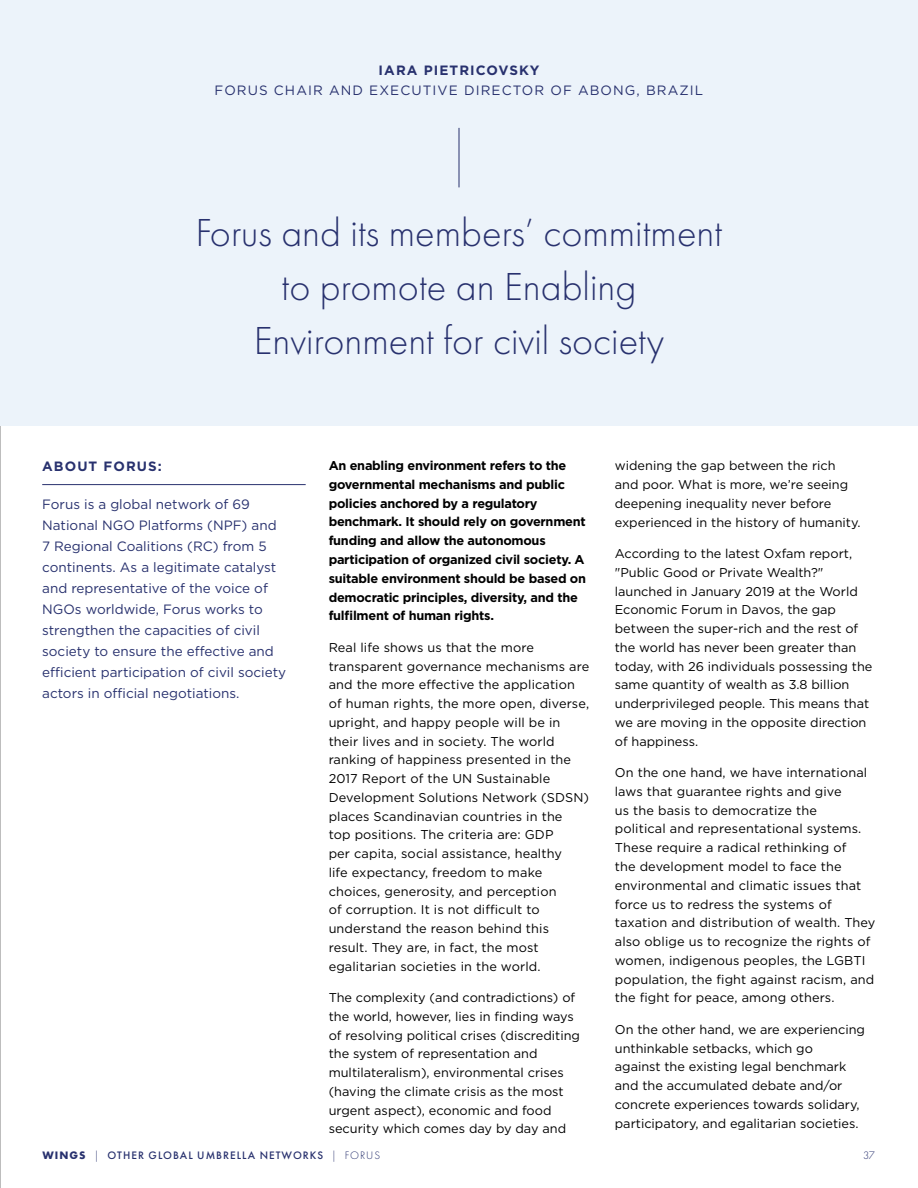
<style>
.page{position:relative;width:918px;height:1188px;background:#fff}
.page>*{position:absolute;margin:0;border:0;box-sizing:border-box;transform-origin:0 0}
.t1{font:300 40.5px/54px "Futura PT";color:#28316e;text-align:center}
.t2{font:13.5px/21px "Gotham";color:#28316e}
.t3{font:13.5px "Gotham";letter-spacing:.08em;color:#28316e}
.t4{font:700 13.5px "Gotham";letter-spacing:.08em;color:#28316e}
.t5{font:12.75px/18.8px "Gotham";color:#000}
.t6{font:700 12.75px/18.8px "Gotham";letter-spacing:-.02em;color:#000}
.t7{font:500 11.25px "Futura PT";letter-spacing:.09em;color:#28316e}
.t8{font:300 11.25px "Futura PT";color:#28316e}
.s1{font-weight:700}
.s2{font-weight:300}
</style>
<div class="page">
<hr style="left:0;top:0;width:1px;height:1188px;background:#000">
<div style="left:0;top:0;width:918px;height:425px;background:#ecf3fa"></div>
<hr style="left:459px;top:128px;width:1px;height:59px;background:#28316e">
<hr style="left:42px;top:484px;width:264px;height:1px;background:#28316e">
<p class="t4" style="left:379px;top:61px;width:162px">IARA PIETRICOVSKY</p>
<p class="t3" style="left:215px;top:81px;width:490px">FORUS CHAIR AND EXECUTIVE DIRECTOR OF ABONG, BRAZIL</p>
<h1 class="t1" style="left:196px;top:206px;width:528px">Forus and its members’ commitment to promote an Enabling<br>Environment for civil society</h1>
<p class="t4" style="left:42px;top:457px;width:121px">ABOUT FORUS:</p>
<p class="t2" style="left:42px;top:493px;width:246px">Forus is a global network of 69<br>National NGO Platforms (NPF) and 7 Regional Coalitions (RC) from 5 continents. As a legitimate catalyst and representative of the voice of NGOs worldwide, Forus works to strengthen the capacities of civil society to ensure the effective and efficient participation of civil society actors in official negotiations.</p>
<p class="t6" style="left:329px;top:456px;width:259px">An enabling environment refers to the governmental mechanisms and public policies anchored by a regulatory benchmark. It should rely on government funding and allow the autonomous participation of organized civil society. A suitable environment should be based on democratic principles, diversity, and the fulfilment of human rights.</p>
<p class="t5" style="left:329px;top:638px;width:262px">Real life shows us that the more transparent governance mechanisms are and the more effective the application of human rights, the more open, diverse, upright, and happy people will be in their lives and in society. The world ranking of happiness presented in the 2017 Report of the UN Sustainable Development Solutions Network (SDSN) places Scandinavian countries in the<br>top positions. The criteria are: GDP<br>per capita, social assistance, healthy<br>life expectancy, freedom to make choices, generosity, and perception<br>of corruption. It is not difficult to understand the reason behind this result. They are, in fact, the most egalitarian societies in the world.</p>
<p class="t5" style="left:329px;top:988px;width:253px">The complexity (and contradictions) of the world, however, lies in finding ways of resolving political crises (discrediting the system of representation and multilateralism), environmental crises (having the climate crisis as the most urgent aspect), economic and food security which comes day by day and</p>
<p class="t5" style="left:615px;top:456px;width:247px">widening the gap between the rich and poor. What is more, we’re seeing deepening inequality never before experienced in the history of humanity.</p>
<p class="t5" style="left:615px;top:544px;width:259px">According to the latest Oxfam report, "Public Good or Private Wealth?" launched in January 2019 at the World Economic Forum in Davos, the gap between the super-rich and the rest of the world has never been greater than today, with 26 individuals possessing the same quantity of wealth as 3.8 billion underprivileged people. This means that we are moving in the opposite direction of happiness.</p>
<p class="t5" style="left:615px;top:763px;width:262px">On the one hand, we have international laws that guarantee rights and give<br>us the basis to democratize the<br>political and representational systems.<br>These require a radical rethinking of<br>the development model to face the environmental and climatic issues that force us to redress the systems of taxation and distribution of wealth. They also oblige us to recognize the rights of women, indigenous peoples, the LGBTI population, the fight against racism, and the fight for peace, among others.</p>
<p class="t5" style="left:615px;top:1020px;width:252px">On the other hand, we are experiencing unthinkable setbacks, which go<br>against the existing legal benchmark and the accumulated debate and/or concrete experiences towards solidary, participatory, and egalitarian societies.</p>
<p class="t7" style="left:43px;top:1149px;width:339px"><span class="s1">WINGS</span> <span class="s2">|</span> OTHER GLOBAL UMBRELLA NETWORKS <span class="s2">| FORUS</span></p>
<p class="t8" style="left:863px;top:1149px;width:13px">37</p>
</div>
